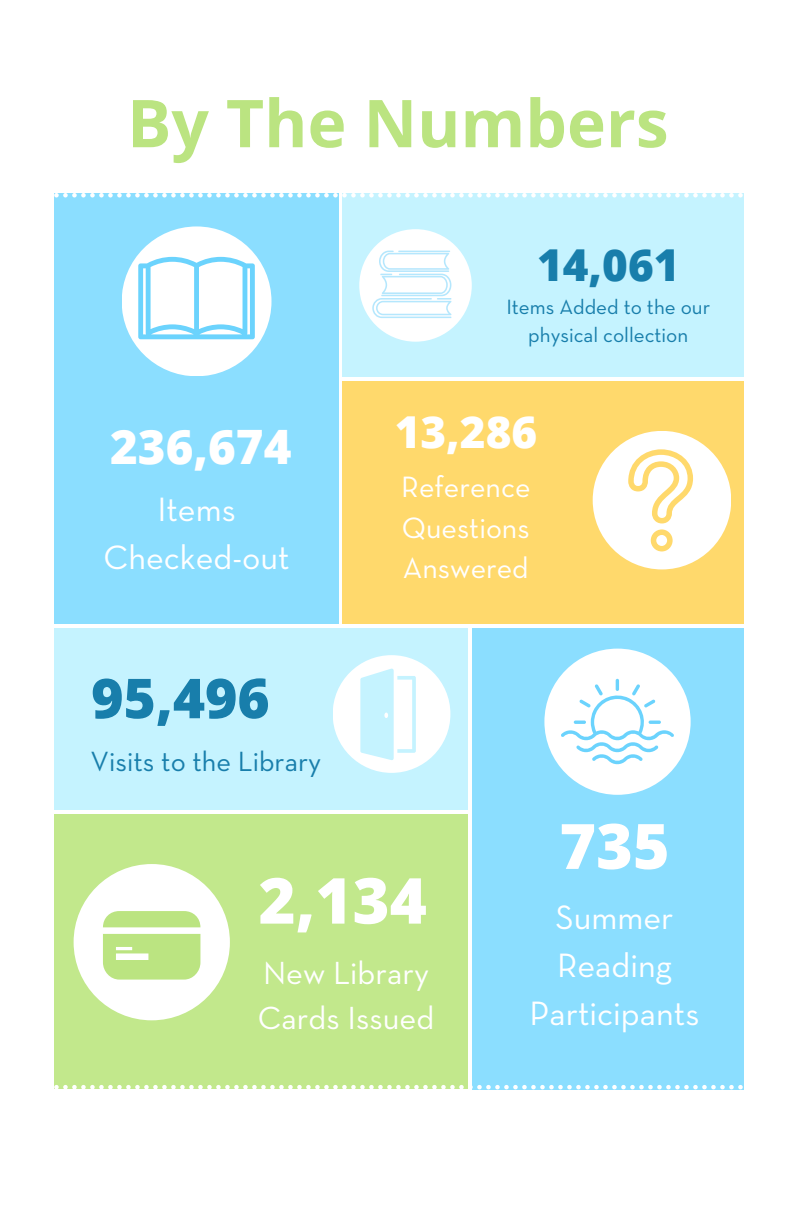
<style>
.page{position:relative;width:792px;height:1224px;background:#fff}
.page>*{position:absolute;margin:0;border:0;box-sizing:border-box;transform-origin:0 0}
.t1{font:700 66px "Open Sans";color:#bbe481}
.t2{font:800 63.4px "Open Sans";color:#fff}
.t3{font:800 62.8px "Open Sans";color:#fff}
.t4{font:800 55px "Open Sans";color:#187eab}
.t5{font:800 47.4px "Open Sans";color:#fff}
.t6{font:800 44px "Open Sans";color:#fff}
.t7{font:800 44px "Open Sans";color:#187eab}
.t8{font:34.4px/48px "Neutraface Text";color:#fff;text-align:center}
.t9{font:32.6px/45px "Neutraface Text";color:#fff}
.t10{font:30px/40.4px "Neutraface Text";color:#fff;text-align:justify}
.t11{font:28.4px "Neutraface Text";color:#187eab}
.t12{font:21px/28.4px "Neutraface Text";color:#187eab;text-align:center}
</style>
<div class="page">
<div style="left:54px;top:193px;width:285px;height:430px;background:#8bdeff"></div>
<div style="left:343px;top:193px;width:401px;height:183px;background:#c5f3ff"></div>
<div style="left:343px;top:381px;width:401px;height:243px;background:#ffd96c"></div>
<div style="left:54px;top:628px;width:414px;height:182px;background:#c5f3ff"></div>
<div style="left:472px;top:628px;width:272px;height:461px;background:#8bdeff"></div>
<div style="left:54px;top:815px;width:414px;height:274px;background:#c2e88c"></div>
<svg style="left:54px;top:193px;width:689px;height:5px"></svg>
<div style="left:122px;top:226px;width:150px;height:150px;background:#fff;border-radius:50%"></div>
<svg style="left:138px;top:257px;width:117px;height:82px"></svg>
<div style="left:74px;top:864px;width:156px;height:156px;background:#fff;border-radius:50%"></div>
<svg style="left:103px;top:934px;width:97px;height:46px"></svg>
<svg style="left:103px;top:911px;width:97px;height:16px"></svg>
<div style="left:593px;top:431px;width:138px;height:138px;background:#fff;border-radius:50%"></div>
<svg style="left:628px;top:449px;width:65px;height:102px"></svg>
<div style="left:333px;top:655px;width:117px;height:118px;background:#fff;border-radius:50%"></div>
<svg style="left:360px;top:669px;width:56px;height:91px"></svg>
<div style="left:359px;top:229px;width:113px;height:113px;background:#fff;border-radius:50%"></div>
<svg style="left:372px;top:251px;width:80px;height:67px"></svg>
<div style="left:544px;top:649px;width:147px;height:146px;background:#fff;border-radius:50%"></div>
<svg style="left:561px;top:679px;width:113px;height:85px"></svg>
<svg style="left:54px;top:1085px;width:689px;height:4px"></svg>
<p class="t1" style="left:127px;top:77px;width:543px">By The Numbers</p>
<p class="t5" style="left:110px;top:413px;width:183px">236,674</p>
<p class="t8" style="left:103px;top:487px;width:188px">Items<br>Checked-out</p>
<p class="t4" style="left:91px;top:660px;width:180px">95,496</p>
<p class="t11" style="left:91px;top:749px;width:232px">Visits to the Library</p>
<p class="t7" style="left:537px;top:234px;width:144px">14,061</p>
<p class="t12" style="left:506px;top:294px;width:205px">Items Added to the our physical collection</p>
<p class="t6" style="left:395px;top:401px;width:144px">13,286</p>
<p class="t10" style="left:401px;top:469px;width:131px">Reference Questions Answered</p>
<p class="t2" style="left:259px;top:856px;width:170px">2,134</p>
<p class="t9" style="left:258px;top:952px;width:178px">New Library<br>Cards Issued</p>
<p class="t3" style="left:559px;top:802px;width:112px">735</p>
<p class="t8" style="left:530px;top:895px;width:171px">Summer<br>Reading<br>Participants</p>
</div>
